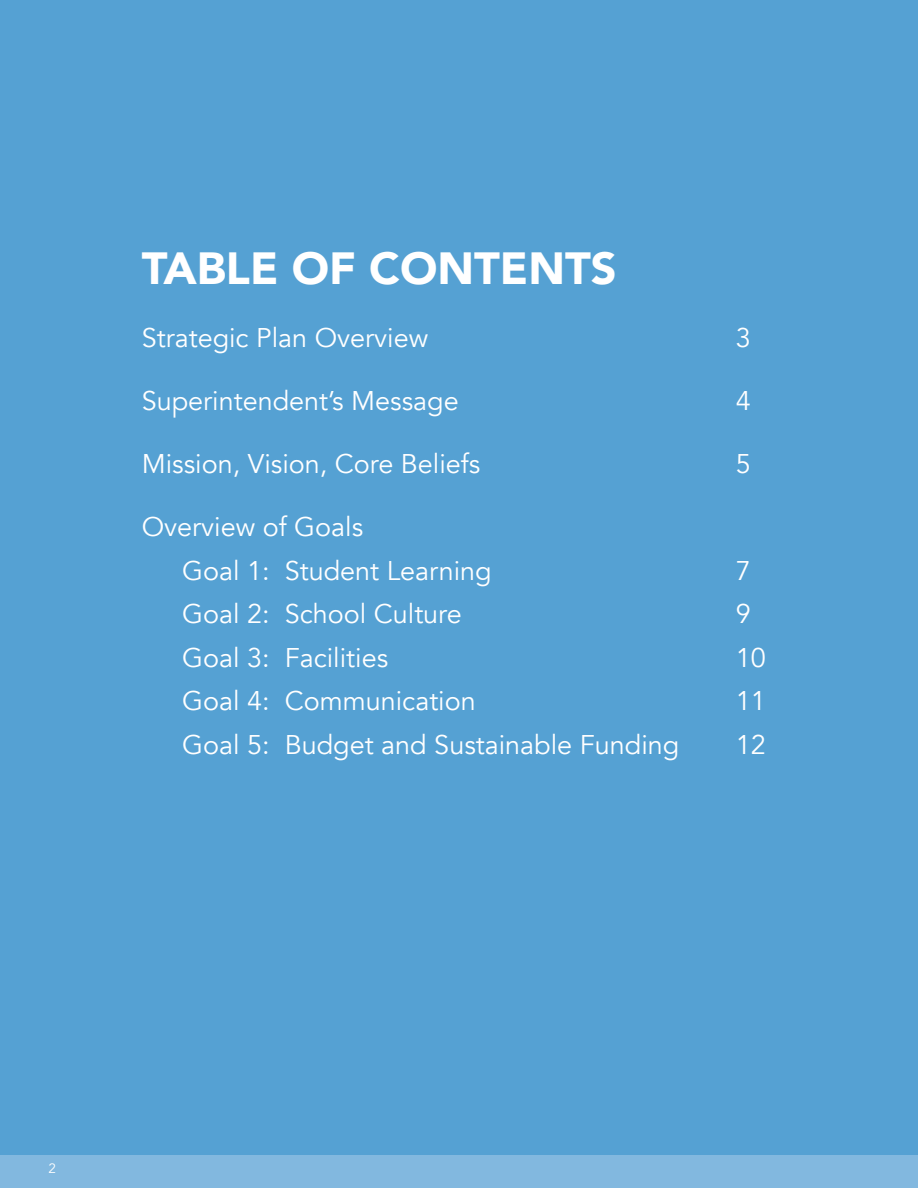
<style>
.page{position:relative;width:918px;height:1188px;background:#55a1d3}
.page>*{position:absolute;margin:0;border:0;box-sizing:border-box;transform-origin:0 0}
.t1{font:900 45px "Avenir";color:#fff}
.t2{font:27px/43.5px "Avenir";color:#fff}
.t3{font:13.5px "Avenir";color:#fff}
</style>
<div class="page">
<div style="left:0;top:1156px;width:918px;height:32px;background:#82b8df"></div>
<h1 class="t1" style="left:142px;top:230px;width:476px">TABLE OF CONTENTS</h1>
<p class="t2" style="left:142px;top:317px;width:288px">Strategic Plan Overview</p>
<p class="t2" style="left:736px;top:317px;width:17px">3</p>
<p class="t2" style="left:142px;top:380px;width:319px">Superintendent’s Message</p>
<p class="t2" style="left:736px;top:380px;width:17px">4</p>
<p class="t2" style="left:142px;top:443px;width:340px">Mission, Vision, Core Beliefs</p>
<p class="t2" style="left:736px;top:443px;width:17px">5</p>
<p class="t2" style="left:182px;top:506px;width:311px;text-indent:-40px">Overview of Goals<br>Goal 1: Student Learning</p>
<p class="t2" style="left:736px;top:549px;width:17px">7</p>
<p class="t2" style="left:182px;top:593px;width:281px">Goal 2: School Culture</p>
<p class="t2" style="left:736px;top:593px;width:17px">9</p>
<p class="t2" style="left:182px;top:636px;width:207px">Goal 3: Facilities</p>
<p class="t2" style="left:736px;top:636px;width:32px">10</p>
<p class="t2" style="left:182px;top:680px;width:295px">Goal 4: Communication</p>
<p class="t2" style="left:736px;top:680px;width:32px">11</p>
<p class="t2" style="left:182px;top:723px;width:499px">Goal 5: Budget and Sustainable Funding</p>
<p class="t2" style="left:736px;top:723px;width:32px">12</p>
<p class="t3" style="left:49px;top:1161px;width:9px">2</p>
</div>
